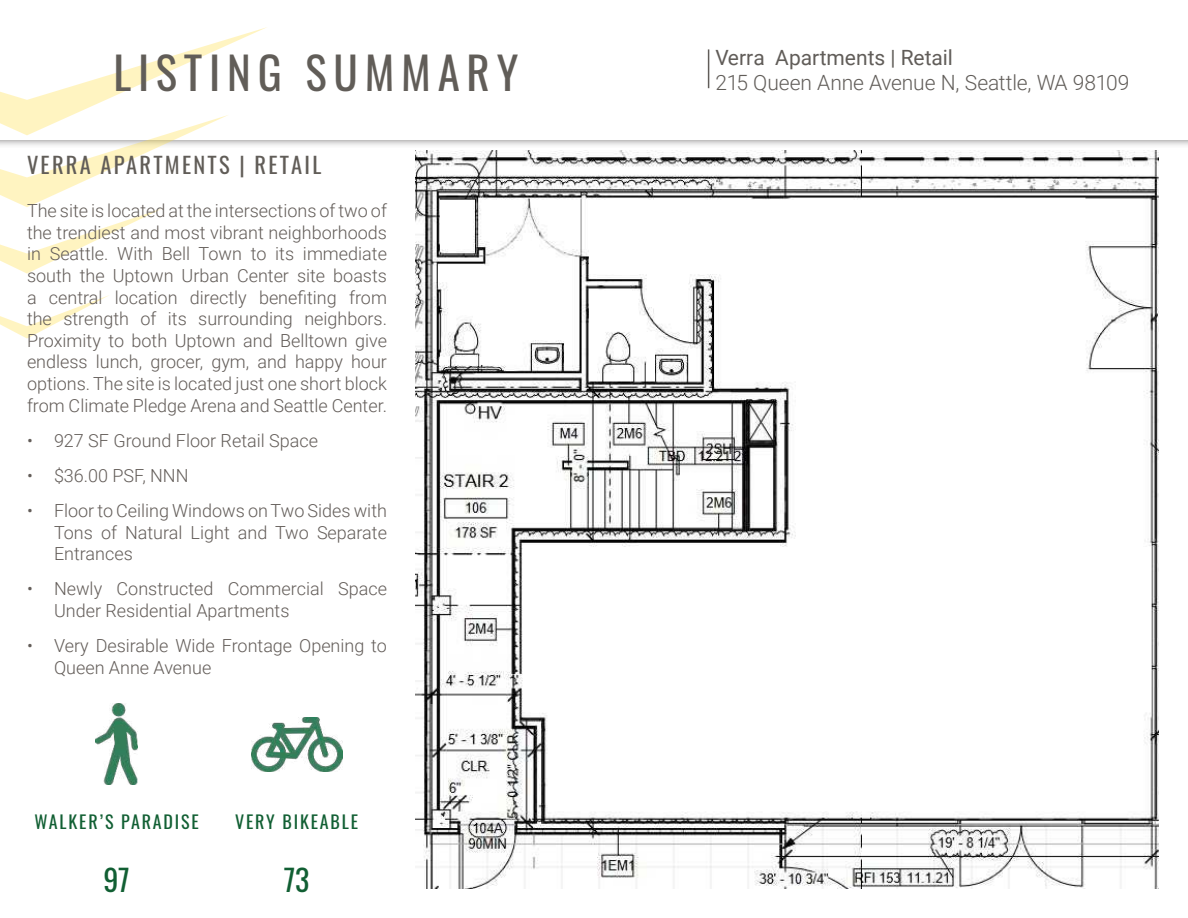
<style>
.page{position:relative;width:1188px;height:918px;background:#fff}
.page>*{position:absolute;margin:0;border:0;box-sizing:border-box;transform-origin:0 0}
.t1{font:45px "Oswald";letter-spacing:.15em;color:#615d58}
.t2{font:30px "Oswald";color:#115f33}
.t3{font:22.5px "Oswald";letter-spacing:.1em;color:#615d58}
.Property_Address{font:300 21px "Roboto";letter-spacing:-.005em;color:#615d59}
.Property_Address-2{font:21px "Roboto";color:#615d59}
.t4{font:300 18px/21.6px "Roboto";color:#635d59;text-align:justify}
.t5{font:18px "Oswald";letter-spacing:.1em;color:#115f33}
</style>
<div class="page">
<div style="left:0;top:0;width:1188px;height:149px;background:#231f20;opacity:.75"></div>
<div style="left:0;top:0;width:1188px;height:139px;background:#fff"></div>
<svg style="left:0;top:27px;width:268px;height:247px"></svg>
<svg style="left:0;top:295px;width:109px;height:44px"></svg>
<hr style="left:708px;top:49px;width:1px;height:39px;background:#615d59">
<img style="left:252px;top:718px;width:90px;height:54px">
<img style="left:95px;top:703px;width:43px;height:82px">
<img style="left:415px;top:150px;width:743px;height:739px">
<p class="t1" style="left:113px;top:33px;width:406px">LISTING SUMMARY</p>
<p class="t3" style="left:27px;top:145px;width:296px">VERRA APARTMENTS | RETAIL</p>
<p class="t4" style="left:27px;top:199px;width:362px">The site is located at the intersections of two of the trendiest and most vibrant neighborhoods in Seattle. With Bell Town to its immediate south the Uptown Urban Center site boasts a central location directly benefiting from the strength of its surrounding neighbors.<br>Proximity to both Uptown and Belltown give endless lunch, grocer, gym, and happy hour options. The site is located just one short block from Climate Pledge Arena and Seattle Center.</p>
<p class="t4" style="left:27px;top:429px;width:293px">• 927 SF Ground Floor Retail Space</p>
<p class="t4" style="left:27px;top:464px;width:163px">• $36.00 PSF, NNN</p>
<p class="t4" style="left:54px;top:499px;width:335px;text-indent:-27px">• Floor to Ceiling Windows on Two Sides with Tons of Natural Light and Two Separate Entrances</p>
<p class="t4" style="left:54px;top:577px;width:334px;text-indent:-27px">• Newly Constructed Commercial Space<br>Under Residential Apartments</p>
<p class="t4" style="left:54px;top:634px;width:335px;text-indent:-27px">• Very Desirable Wide Frontage Opening to<br>Queen Anne Avenue</p>
<p class="t5" style="left:35px;top:806px;width:166px">WALKER’S PARADISE</p>
<p class="t2" style="left:104px;top:853px;width:28px">97</p>
<p class="t5" style="left:235px;top:805px;width:125px">VERY BIKEABLE</p>
<p class="t2" style="left:284px;top:853px;width:27px">73</p>
<p class="Property_Address-2" style="left:716px;top:43px;width:239px">Verra Apartments | Retail</p>
<p class="Property_Address" style="left:716px;top:68px;width:415px">215 Queen Anne Avenue N, Seattle, WA 98109</p>
</div>
